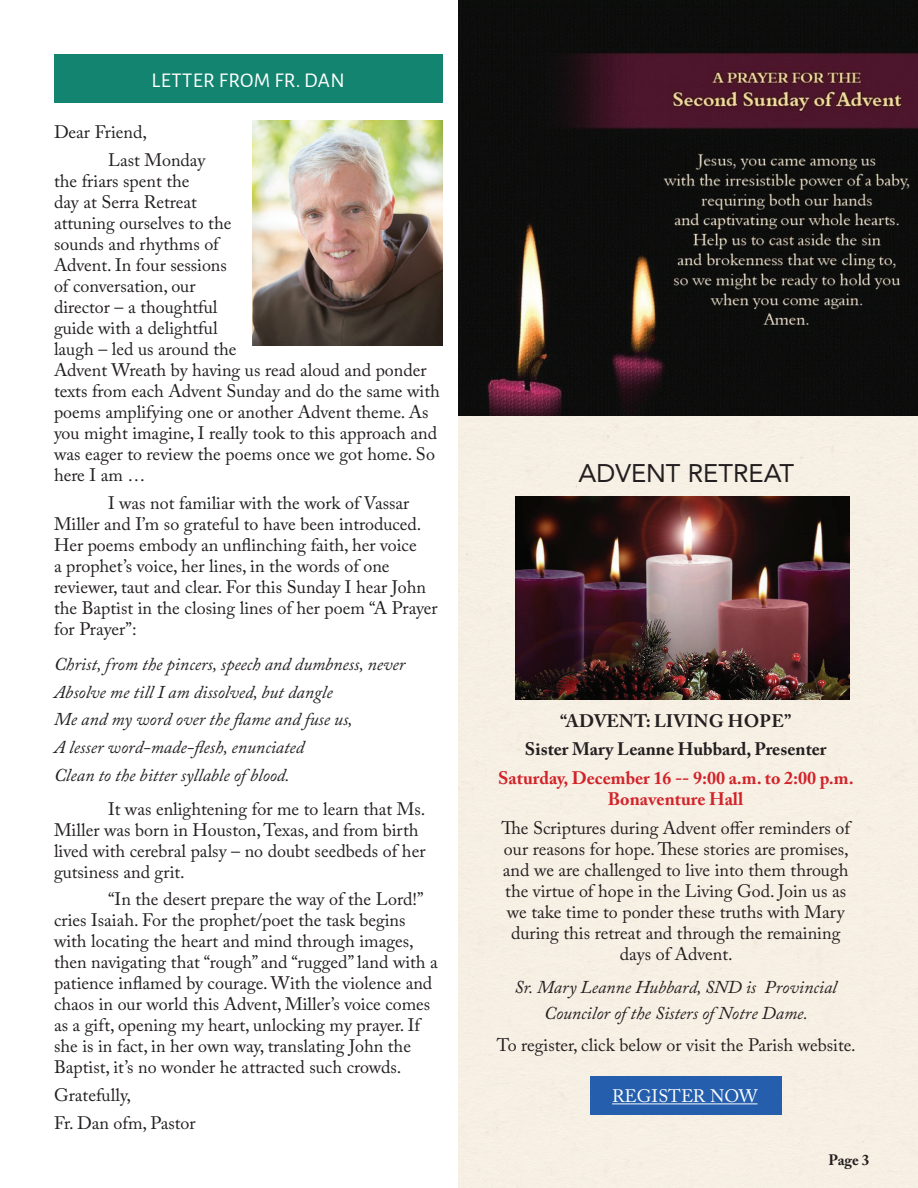
<style>
.page{position:relative;width:918px;height:1188px;background:#fff}
.page>*{position:absolute;margin:0;border:0;box-sizing:border-box;transform-origin:0 0}
.t1{font:25.5px "Avenir";color:#231f20}
.t2{font:21px "Alegreya Sans SC";letter-spacing:.02em;color:#fff}
.t3{font:18px/21px "Adobe Caslon Pro";color:#231f20}
.t4{font:italic 18px/27.8px "Adobe Caslon Pro";color:#231f20;text-align:center}
.t5{font:700 18px/21px "Adobe Caslon Pro";color:#d1232a;text-align:center}
.t6{font:700 18px/28.2px "Adobe Caslon Pro";color:#231f20;text-align:center}
.t7{font:18px "Adobe Caslon Pro";color:#fbfdfe}
.t8{font:700 15px "Adobe Caslon Pro";color:#231f20}
</style>
<div class="page">
<img style="left:458px;top:0;width:460px;height:1188px">
<div style="left:591px;top:1076px;width:191px;height:39px;background:#245eac"></div>
<hr style="left:612px;top:1103px;width:146px;height:1px;background:#fbfdfe">
<img style="left:515px;top:497px;width:334px;height:203px">
<img style="left:252px;top:121px;width:191px;height:225px">
<div style="left:54px;top:54px;width:389px;height:48px;background:#13846f"></div>
<p class="t2" style="left:152px;top:65px;width:195px">LETTER FROM FR. DAN</p>
<p class="t3" style="left:108px;top:118px;width:99px;line-height:27.8px;text-indent:-54px">Dear Friend,<br>Last Monday</p>
<p class="t3" style="left:54px;top:170px;width:387px">the friars spent the<br>day at Serra Retreat<br>attuning ourselves to the<br>sounds and rhythms of<br>Advent. In four sessions<br>of conversation, our<br>director – a thoughtful<br>guide with a delightful<br>laugh – led us around the<br>Advent Wreath by having us read aloud and ponder texts from each Advent Sunday and do the same with poems amplifying one or another Advent theme. As you might imagine, I really took to this approach and was eager to review the poems once we got home. So here I am …</p>
<p class="t3" style="left:54px;top:492px;width:385px;text-indent:54px">I was not familiar with the work of Vassar Miller and I’m so grateful to have been introduced.<br>Her poems embody an unflinching faith, her voice<br>a prophet’s voice, her lines, in the words of one reviewer, taut and clear. For this Sunday I hear John the Baptist in the closing lines of her poem “A Prayer for Prayer”:</p>
<p class="t4" style="left:54px;top:650px;width:353px;text-align:left">Christ, from the pincers, speech and dumbness, never Absolve me till I am dissolved, but dangle<br>Me and my word over the flame and fuse us,<br>A lesser word-made-flesh, enunciated<br>Clean to the bitter syllable of blood.</p>
<p class="t3" style="left:54px;top:798px;width:373px;text-indent:54px">It was enlightening for me to learn that Ms.<br>Miller was born in Houston, Texas, and from birth lived with cerebral palsy – no doubt seedbeds of her gutsiness and grit.</p>
<p class="t3" style="left:54px;top:889px;width:385px;text-indent:54px">“In the desert prepare the way of the Lord!” cries Isaiah. For the prophet/poet the task begins with locating the heart and mind through images, then navigating that “rough” and “rugged” land with a patience inflamed by courage. With the violence and chaos in our world this Advent, Miller’s voice comes as a gift, opening my heart, unlocking my prayer. If she is in fact, in her own way, translating John the Baptist, it’s no wonder he attracted such crowds.</p>
<p class="t3" style="left:54px;top:1081px;width:143px;line-height:27.8px">Gratefully,<br>Fr. Dan ofm, Pastor</p>
<h1 class="t1" style="left:579px;top:453px;width:217px">ADVENT RETREAT</h1>
<p class="t6" style="left:525px;top:707px;width:303px">“ADVENT: LIVING HOPE”<br>Sister Mary Leanne Hubbard, Presenter</p>
<p class="t5" style="left:498px;top:767px;width:357px">Saturday, December 16 -- 9:00 a.m. to 2:00 p.m.<br>Bonaventure Hall</p>
<p class="t3" style="left:501px;top:818px;width:350px;text-align:center">The Scriptures during Advent offer reminders of our reasons for hope. These stories are promises, and we are challenged to live into them through the virtue of hope in the Living God. Join us as we take time to ponder these truths with Mary during this retreat and through the remaining days of Advent.</p>
<p class="t4" style="left:515px;top:974px;width:324px;line-height:25.5px">Sr. Mary Leanne Hubbard, SND is Provincial<br>Councilor of the Sisters of Notre Dame.</p>
<p class="t3" style="left:497px;top:1035px;width:361px">To register, click below or visit the Parish website.</p>
<p class="t7" style="left:612px;top:1085px;width:147px">REGISTER NOW</p>
<p class="t8" style="left:829px;top:1151px;width:42px">Page 3</p>
</div>
